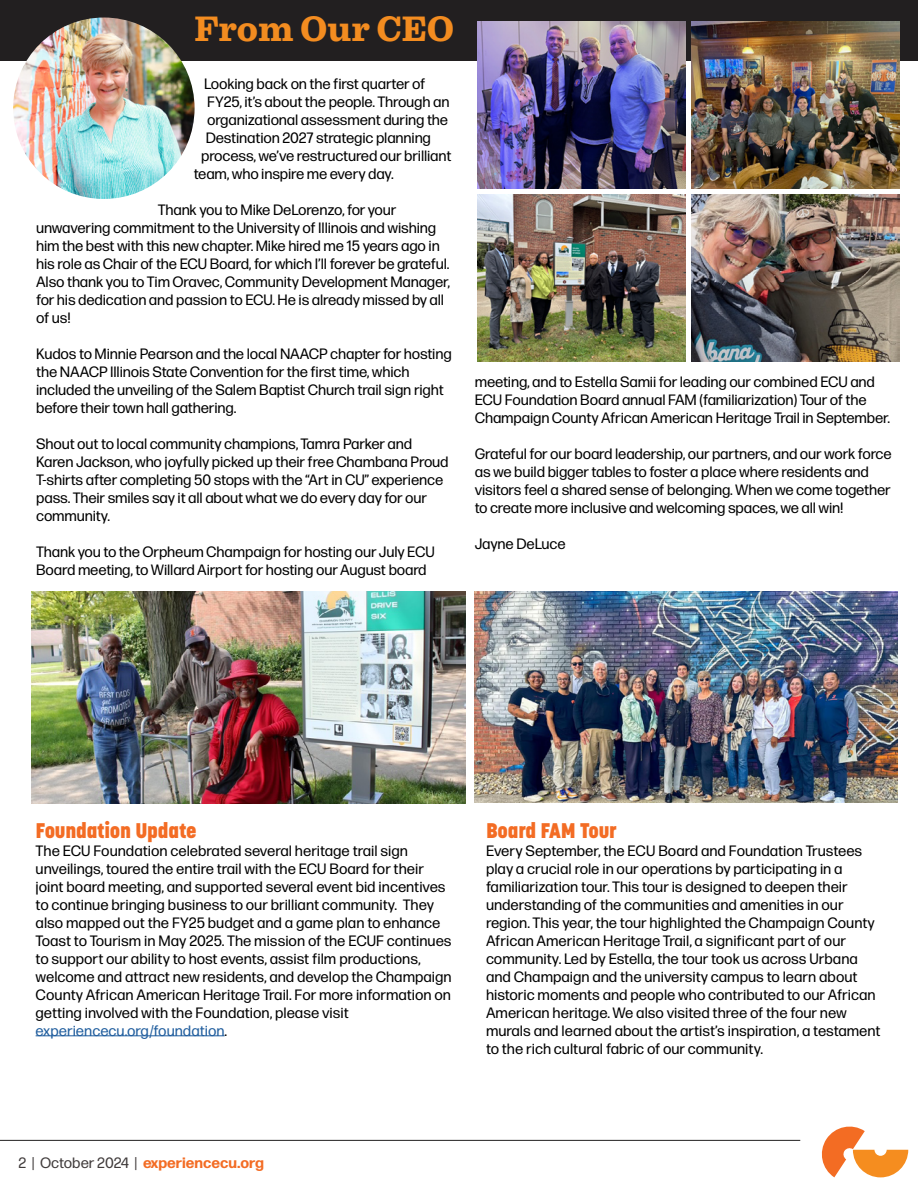
<style>
.page{position:relative;width:918px;height:1188px;background:#fff}
.page>*{position:absolute;margin:0;border:0;box-sizing:border-box;transform-origin:0 0}
.t1{font:700 36px "Pulpo";letter-spacing:-.01em;color:#f38c20}
.t2{font:800 21px "Korolev";letter-spacing:-.01em;color:#f36c24}
.t3{font:15px/18px "Forma DJR Micro";letter-spacing:-.01em;color:#000}
.t4{font:700 15px "Forma DJR Micro";color:#f36c24}
.s1{color:#215e9e}
.s2{font-weight:400;color:#413c3c}
</style>
<div class="page">
<hr style="left:0;top:1140px;width:800px;height:1px;background:#221f20">
<svg style="left:822px;top:1127px;width:86px;height:50px"></svg>
<div style="left:0;top:0;width:918px;height:60px;background:#221f20"></div>
<img style="left:474px;top:592px;width:423px;height:210px">
<img style="left:13px;top:18px;width:182px;height:181px;border-radius:91px">
<hr style="left:36px;top:1036px;width:189px;height:1px;background:#215e9e">
<img style="left:477px;top:22px;width:209px;height:167px">
<img style="left:691px;top:22px;width:209px;height:167px">
<img style="left:477px;top:194px;width:209px;height:168px">
<img style="left:691px;top:194px;width:209px;height:168px">
<img style="left:31px;top:592px;width:434px;height:212px">
<h1 class="t1" style="left:195px;top:8px;width:261px">From Our CEO</h1>
<p class="t3" style="left:204px;top:74px;width:223px">Looking back on the first quarter of</p>
<p class="t3" style="left:207px;top:92px;width:244px">FY25, it’s about the people. Through an</p>
<p class="t3" style="left:207px;top:110px;width:243px">organizational assessment during the</p>
<p class="t3" style="left:206px;top:128px;width:227px">Destination 2027 strategic planning</p>
<p class="t3" style="left:201px;top:146px;width:252px">process, we’ve restructured our brilliant</p>
<p class="t3" style="left:194px;top:164px;width:202px">team, who inspire me every day.</p>
<p class="t3" style="left:36px;top:200px;width:416px;text-indent:122px">Thank you to Mike DeLorenzo, for your unwavering commitment to the University of Illinois and wishing him the best with this new chapter. Mike hired me 15 years ago in his role as Chair of the ECU Board, for which I’ll forever be grateful.<br>Also thank you to Tim Oravec, Community Development Manager, for his dedication and passion to ECU. He is already missed by all of us!</p>
<p class="t3" style="left:36px;top:344px;width:417px">Kudos to Minnie Pearson and the local NAACP chapter for hosting the NAACP Illinois State Convention for the first time, which included the unveiling of the Salem Baptist Church trail sign right before their town hall gathering.</p>
<p class="t3" style="left:36px;top:434px;width:414px">Shout out to local community champions, Tamra Parker and Karen Jackson, who joyfully picked up their free Chambana Proud T-shirts after completing 50 stops with the “Art in CU” experience pass. Their smiles say it all about what we do every day for our community.</p>
<p class="t3" style="left:36px;top:542px;width:400px">Thank you to the Orpheum Champaign for hosting our July ECU<br>Board meeting, to Willard Airport for hosting our August board</p>
<p class="t3" style="left:475px;top:373px;width:417px">meeting, and to Estella Samii for leading our combined ECU and<br>ECU Foundation Board annual FAM (familiarization) Tour of the<br>Champaign County African American Heritage Trail in September.</p>
<p class="t3" style="left:475px;top:445px;width:418px">Grateful for our board leadership, our partners, and our work force as we build bigger tables to foster a place where residents and visitors feel a shared sense of belonging. When we come together to create more inclusive and welcoming spaces, we all win!</p>
<p class="t3" style="left:475px;top:535px;width:92px">Jayne DeLuce</p>
<h2 class="t2" style="left:36px;top:817px;width:162px">Foundation Update</h2>
<p class="t3" style="left:36px;top:841px;width:417px">The ECU Foundation celebrated several heritage trail sign unveilings, toured the entire trail with the ECU Board for their joint board meeting, and supported several event bid incentives to continue bringing business to our brilliant community. They also mapped out the FY25 budget and a game plan to enhance Toast to Tourism in May 2025. The mission of the ECUF continues to support our ability to host events, assist film productions, welcome and attract new residents, and develop the Champaign County African American Heritage Trail. For more information on getting involved with the Foundation, please visit <span class="s1">experiencecu.org/foundation</span>.</p>
<h2 class="t2" style="left:486px;top:817px;width:132px">Board FAM Tour</h2>
<p class="t3" style="left:486px;top:841px;width:396px">Every September, the ECU Board and Foundation Trustees play a crucial role in our operations by participating in a familiarization tour. This tour is designed to deepen their understanding of the communities and amenities in our region. This year, the tour highlighted the Champaign County African American Heritage Trail, a significant part of our community. Led by Estella, the tour took us across Urbana and Champaign and the university campus to learn about historic moments and people who contributed to our African American heritage. We also visited three of the four new murals and learned about the artist’s inspiration, a testament to the rich cultural fabric of our community.</p>
<p class="t4" style="left:18px;top:1153px;width:247px"><span class="s2">2 | October 2024 |</span> experiencecu.org</p>
</div>
